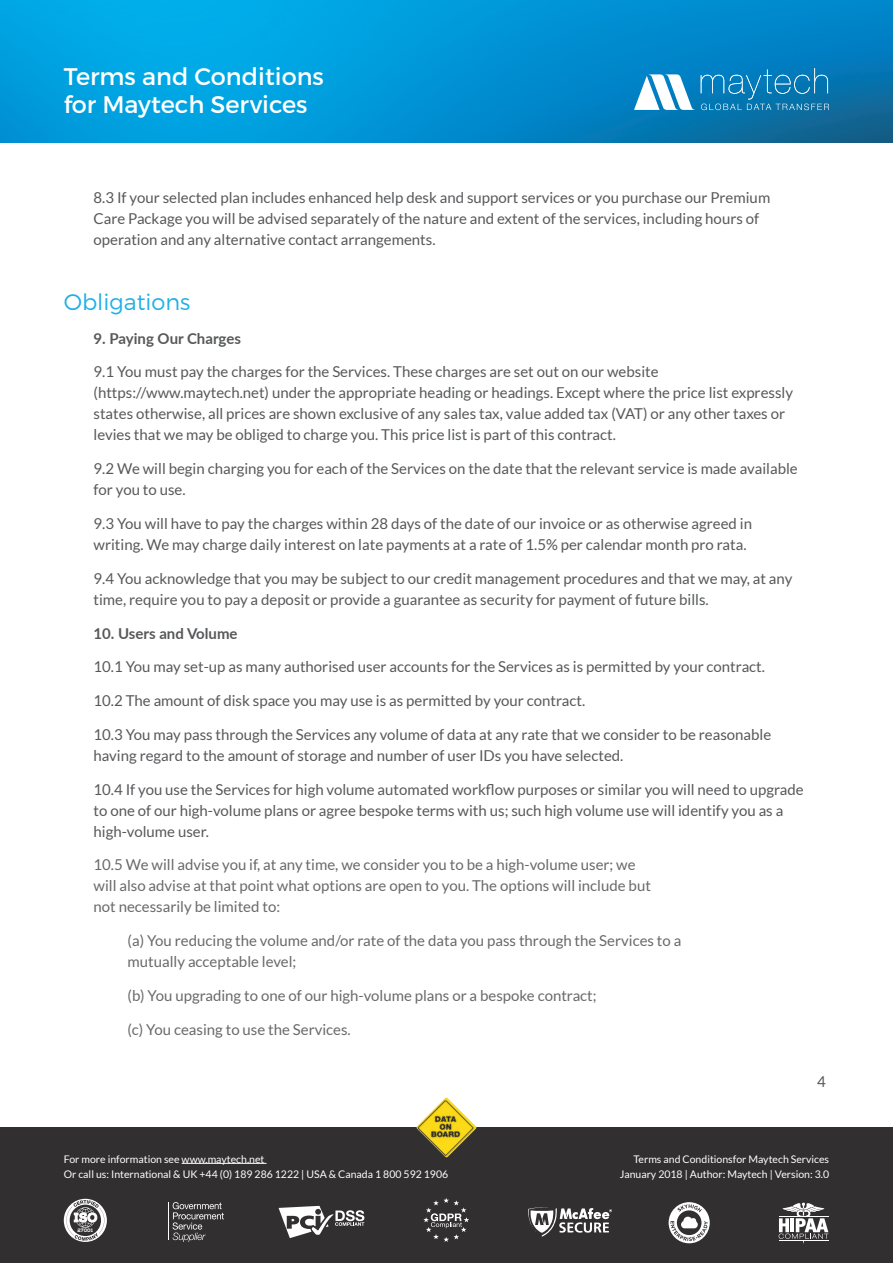
<style>
.page{position:relative;width:893px;height:1263px;background:#fff}
.page>*{position:absolute;margin:0;border:0;box-sizing:border-box;transform-origin:0 0}
.t1{font:24px/28.5px "Montserrat";color:#fff}
.MAIN_SECTION_HEADER{font:300 22.5px "Montserrat";color:#1fb0e6}
.MAIN_SECTION_HEADER-2{font:15px/21px "Lato";color:#57585a}
.MAIN_SECTION_HEADER-3{font:15px/21px "Lato";color:#69696c}
.MAIN_SECTION_HEADER-4{font:700 15px "Lato";color:#57585a}
.t2{font:10.5px/15px "Lato";color:#fff}
.t3{font:800 4.95px "Nexa Slab";color:#fff}
</style>
<div class="page">
<img style="left:0;top:0;width:893px;height:142px">
<svg style="left:634px;top:68px;width:195px;height:42px;background:#3b97c8"></svg>
<div style="left:0;top:1127px;width:893px;height:136px;background:#312f30"></div>
<svg style="left:669px;top:1202px;width:41px;height:41px"></svg>
<hr style="left:168px;top:1202px;width:1px;height:38px;background:#fff">
<svg style="left:173px;top:1202px;width:51px;height:40px"></svg>
<svg style="left:279px;top:1206px;width:85px;height:32px"></svg>
<svg style="left:528px;top:1207px;width:84px;height:30px"></svg>
<svg style="left:779px;top:1202px;width:49px;height:42px"></svg>
<svg style="left:423px;top:1198px;width:46px;height:44px"></svg>
<hr style="left:182px;top:1163px;width:84px;height:1px;background:#fff">
<svg style="left:64px;top:1199px;width:43px;height:43px"></svg>
<img style="left:416px;top:1097px;width:61px;height:61px">
<h1 class="t1" style="left:64px;top:62px;width:262px">Terms and Conditions for Maytech Services</h1>
<p class="MAIN_SECTION_HEADER-2" style="left:94px;top:187px;width:678px">8.3 If your selected plan includes enhanced help desk and support services or you purchase our Premium<br>Care Package you will be advised separately of the nature and extent of the services, including hours of operation and any alternative contact arrangements.</p>
<p class="MAIN_SECTION_HEADER" style="left:64px;top:288px;width:128px">Obligations</p>
<p class="MAIN_SECTION_HEADER-4" style="left:94px;top:327px;width:149px">9. Paying Our Charges</p>
<p class="MAIN_SECTION_HEADER-2" style="left:94px;top:361px;width:701px">9.1 You must pay the charges for the Services. These charges are set out on our website (https://www.maytech.net) under the appropriate heading or headings. Except where the price list expressly states otherwise, all prices are shown exclusive of any sales tax, value added tax (VAT) or any other taxes or levies that we may be obliged to charge you. This price list is part of this contract.</p>
<p class="MAIN_SECTION_HEADER-2" style="left:94px;top:458px;width:706px">9.2 We will begin charging you for each of the Services on the date that the relevant service is made available for you to use.</p>
<p class="MAIN_SECTION_HEADER-2" style="left:94px;top:513px;width:660px">9.3 You will have to pay the charges within 28 days of the date of our invoice or as otherwise agreed in writing. We may charge daily interest on late payments at a rate of 1.5% per calendar month pro rata.</p>
<p class="MAIN_SECTION_HEADER-2" style="left:94px;top:568px;width:700px">9.4 You acknowledge that you may be subject to our credit management procedures and that we may, at any time, require you to pay a deposit or provide a guarantee as security for payment of future bills.</p>
<p class="MAIN_SECTION_HEADER-4" style="left:94px;top:622px;width:146px">10. Users and Volume</p>
<p class="MAIN_SECTION_HEADER-2" style="left:94px;top:656px;width:673px">10.1 You may set-up as many authorised user accounts for the Services as is permitted by your contract.</p>
<p class="MAIN_SECTION_HEADER-2" style="left:94px;top:690px;width:493px">10.2 The amount of disk space you may use is as permitted by your contract.</p>
<p class="MAIN_SECTION_HEADER-2" style="left:94px;top:724px;width:679px">10.3 You may pass through the Services any volume of data at any rate that we consider to be reasonable having regard to the amount of storage and number of user IDs you have selected.</p>
<p class="MAIN_SECTION_HEADER-2" style="left:94px;top:778px;width:712px">10.4 If you use the Services for high volume automated workflow purposes or similar you will need to upgrade to one of our high-volume plans or agree bespoke terms with us; such high volume use will identify you as a high-volume user.</p>
<p class="MAIN_SECTION_HEADER-3" style="left:94px;top:854px;width:559px">10.5 We will advise you if, at any time, we consider you to be a high-volume user; we will also advise at that point what options are open to you. The options will include but not necessarily be limited to:</p>
<p class="MAIN_SECTION_HEADER-3" style="left:128px;top:930px;width:555px">(a) You reducing the volume and/or rate of the data you pass through the Services to a mutually acceptable level;</p>
<p class="MAIN_SECTION_HEADER-3" style="left:128px;top:985px;width:471px">(b) You upgrading to one of our high-volume plans or a bespoke contract;</p>
<p class="MAIN_SECTION_HEADER-3" style="left:128px;top:1018px;width:225px">(c) You ceasing to use the Services.</p>
<p class="MAIN_SECTION_HEADER-2" style="left:817px;top:1070px;width:10px">4</p>
<p class="t2" style="left:64px;top:1151px;width:386px">For more information see www.maytech.net<br>Or call us: International &amp; UK +44 (0) 189 286 1222 | USA &amp; Canada 1 800 592 1906</p>
<p class="t2" style="left:620px;top:1151px;width:211px;text-align:right">Terms and Conditionsfor Maytech Services<br>January 2018 | Author: Maytech | Version: 3.0</p>
<p class="t3" style="left:78px;top:1227px;width:17px">27001</p>
</div>
